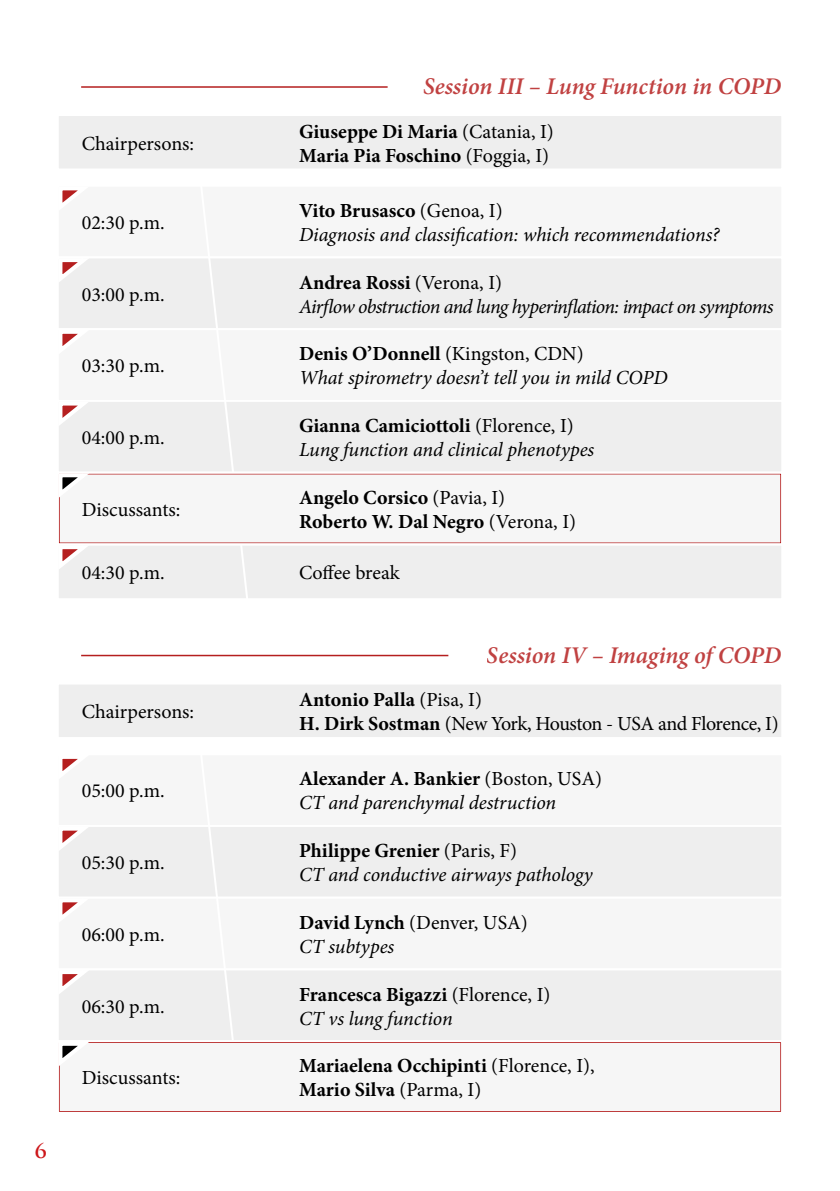
<style>
.page{position:relative;width:840px;height:1191px;background:#fff}
.page>*{position:absolute;margin:0;border:0;box-sizing:border-box;transform-origin:0 0}
.t1{font:italic 600 24px "Minion Pro";letter-spacing:-.005em;color:#b51f1f}
.t2{font:italic 20px/24px "Minion Pro";letter-spacing:-.01em;color:#000}
.t3{font:700 20px/24px "Minion Pro";letter-spacing:-.005em;color:#000}
.t4{font:20px/24px "Minion Pro";color:#000}
.t5{font:italic 20px/24px "Minion Pro";letter-spacing:-.04em;color:#000}
.t6{font:20px/24px "Minion Pro";letter-spacing:-.025em;color:#000}
.t7{font:700 20px "Trajan Pro";color:#cd171a}
.s1{font-weight:400}
.s2{font-weight:700;font-style:normal}
.s3{font-style:normal}
.s4{font-weight:700}
.s5{font-style:italic}
.s6{font-weight:400;font-style:italic}
</style>
<div class="page">
<div style="left:58px;top:115px;width:723px;height:54px;background:#eee"></div>
<div style="left:57px;top:114px;width:725px;height:56px;border:2px solid #fff"></div>
<div style="left:58px;top:683px;width:723px;height:55px;background:#eee"></div>
<div style="left:57px;top:682px;width:725px;height:57px;border:2px solid #fff"></div>
<div style="left:58px;top:186px;width:723px;height:71px;background:#f6f6f6"></div>
<div style="left:58px;top:754px;width:723px;height:72px;background:#f6f6f6"></div>
<div style="left:58px;top:257px;width:723px;height:72px;background:#eee"></div>
<div style="left:57px;top:256px;width:725px;height:74px;border:2px solid #fff"></div>
<div style="left:58px;top:826px;width:723px;height:71px;background:#eee"></div>
<div style="left:57px;top:825px;width:725px;height:73px;border:2px solid #fff"></div>
<div style="left:58px;top:329px;width:723px;height:72px;background:#f6f6f6"></div>
<div style="left:57px;top:328px;width:725px;height:74px;border:2px solid #fff"></div>
<div style="left:58px;top:897px;width:723px;height:72px;background:#f6f6f6"></div>
<div style="left:58px;top:401px;width:723px;height:71px;background:#eee"></div>
<div style="left:57px;top:400px;width:725px;height:73px;border:2px solid #fff"></div>
<div style="left:58px;top:969px;width:723px;height:72px;background:#eee"></div>
<div style="left:57px;top:968px;width:725px;height:74px;border:2px solid #fff"></div>
<svg style="left:62px;top:190px;width:16px;height:13px"></svg>
<svg style="left:62px;top:758px;width:16px;height:13px"></svg>
<svg style="left:57px;top:256px;width:38px;height:31px"></svg>
<svg style="left:57px;top:825px;width:38px;height:30px"></svg>
<svg style="left:57px;top:328px;width:38px;height:31px"></svg>
<svg style="left:57px;top:896px;width:38px;height:19px"></svg>
<svg style="left:57px;top:399px;width:38px;height:31px"></svg>
<svg style="left:57px;top:968px;width:38px;height:31px"></svg>
<div style="left:58px;top:544px;width:723px;height:55px;background:#eee"></div>
<div style="left:57px;top:543px;width:725px;height:57px;border:2px solid #fff"></div>
<svg style="left:57px;top:545px;width:38px;height:29px"></svg>
<svg style="left:199px;top:256px;width:50px;height:344px"></svg>
<svg style="left:199px;top:825px;width:44px;height:215px"></svg>
<div style="left:59px;top:473px;width:721px;height:70px;background:#f6f6f6"></div>
<div style="left:59px;top:1042px;width:721px;height:70px;background:#f6f6f6"></div>
<div style="left:57px;top:471px;width:725px;height:74px;border:2px solid #fff"></div>
<div style="left:57px;top:1040px;width:725px;height:73px;border:2px solid #fff"></div>
<svg style="left:57px;top:471px;width:38px;height:31px"></svg>
<svg style="left:57px;top:1039px;width:38px;height:31px"></svg>
<hr style="left:81px;top:655px;width:367px;height:1px;background:#b51f1f">
<hr style="left:81px;top:86px;width:306px;height:2px;background:#b51f1f">
<p class="t7" style="left:35px;top:1138px;width:13px">6</p>
<p class="t4" style="left:82px;top:131px;width:114px">Chairpersons:</p>
<p class="t4" style="left:82px;top:210px;width:84px">02:30 p.m.</p>
<p class="t4" style="left:82px;top:282px;width:84px">03:00 p.m.</p>
<p class="t4" style="left:82px;top:354px;width:84px">03:30 p.m.</p>
<p class="t4" style="left:82px;top:426px;width:84px">04:00 p.m.</p>
<p class="t4" style="left:82px;top:497px;width:100px">Discussants:</p>
<p class="t1" style="left:423px;top:70px;width:359px">Session III – Lung Function in COPD</p>
<p class="t3" style="left:299px;top:119px;width:256px">Giuseppe Di Maria <span class="s1">(Catania, I)<br></span>Maria Pia Foschino <span class="s1">(Foggia, I)</span></p>
<p class="t2" style="left:299px;top:198px;width:422px"><span class="s2">Vito Brusasco</span> <span class="s3">(Genoa, I)<br></span>Diagnosis and classification: which recommendations?</p>
<p class="t5" style="left:299px;top:270px;width:476px"><span class="s2">Andrea Rossi</span> <span class="s3">(Verona, I)<br></span>Airflow obstruction and lung hyperinflation: impact on symptoms</p>
<p class="t2" style="left:299px;top:342px;width:370px"><span class="s2">Denis O’Donnell</span> <span class="s3">(Kingston, CDN)<br></span>What spirometry doesn’t tell you in mild COPD</p>
<p class="t2" style="left:299px;top:413px;width:296px"><span class="s2">Gianna Camiciottoli</span> <span class="s3">(Florence, I)<br></span>Lung function and clinical phenotypes</p>
<p class="t3" style="left:299px;top:485px;width:278px">Angelo Corsico <span class="s1">(Pavia, I)<br></span>Roberto W. Dal Negro <span class="s1">(Verona, I)</span></p>
<p class="t4" style="left:82px;top:561px;width:84px">04:30 p.m.</p>
<p class="t4" style="left:299px;top:561px;width:102px">Coffee break</p>
<p class="t1" style="left:486px;top:638px;width:296px">Session IV – Imaging of COPD</p>
<p class="t4" style="left:82px;top:700px;width:114px">Chairpersons:</p>
<p class="t4" style="left:82px;top:779px;width:84px">05:00 p.m.</p>
<p class="t4" style="left:82px;top:850px;width:84px">05:30 p.m.</p>
<p class="t4" style="left:82px;top:922px;width:84px">06:00 p.m.</p>
<p class="t4" style="left:82px;top:994px;width:84px">06:30 p.m.</p>
<p class="t4" style="left:82px;top:1066px;width:100px">Discussants:</p>
<p class="t6" style="left:299px;top:688px;width:481px"><span class="s4">Antonio Palla</span> (Pisa, I)<br><span class="s4">H. Dirk Sostman</span> (New York, Houston - USA and Florence, I)</p>
<p class="t2" style="left:299px;top:767px;width:304px"><span class="s2">Alexander A. Bankier</span> <span class="s3">(Boston, USA)<br></span>CT and parenchymal destruction</p>
<p class="t2" style="left:299px;top:838px;width:295px"><span class="s2">Philippe Grenier</span> <span class="s3">(Paris, F)<br></span>CT and conductive airways pathology</p>
<p class="t4" style="left:299px;top:910px;width:230px"><span class="s4">David Lynch</span> (Denver, USA)<br><span class="s5">CT subtypes</span></p>
<p class="t3" style="left:299px;top:982px;width:253px">Francesca Bigazzi <span class="s1">(Florence, I)<br></span><span class="s6">CT vs lung function</span></p>
<p class="t3" style="left:299px;top:1053px;width:297px">Mariaelena Occhipinti <span class="s1">(Florence, I),<br></span>Mario Silva <span class="s1">(Parma, I)</span></p>
</div>
